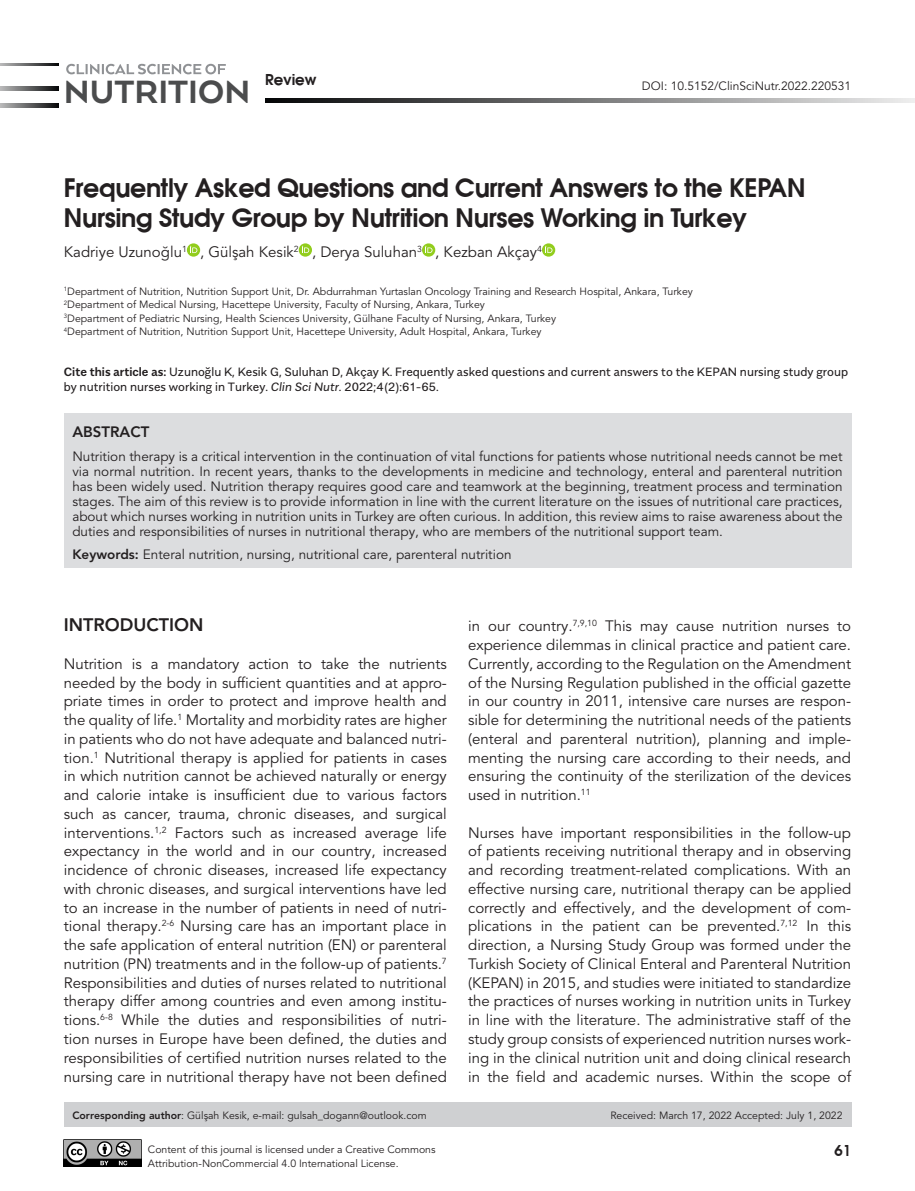
<style>
.page{position:relative;width:915px;height:1191px;background:#fff}
.page>*{position:absolute;margin:0;border:0;box-sizing:border-box;transform-origin:0 0}
.t1{font:800 37.2px "Arquitecta";color:#4b4c4d}
.t2{font:700 25.5px/30px "Avant Garde";letter-spacing:-.015em;color:#231f20}
.t3{font:800 18px "Avenir LT Pro";color:#231f20}
.t4{font:15px/18.8px "Avenir LT Pro";color:#231f20;text-align:justify}
.t5{font:700 15px "Avant Garde";color:#231f20}
.t6{font:800 15px "Avenir LT Pro";color:#231f20}
.t7{font:13.5px/15px "Avenir LT Pro";color:#231f20;text-align:justify}
.t8{font:12px/15px "Alergia Normal";color:#231f20}
.t9{font:12px "Avenir LT Pro";color:#231f20}
.t10{font:10.5px/13.5px "Avenir LT Pro";color:#231f20}
.s1{font-weight:600}
.s2{font-style:italic}
.s3{font-weight:800}
</style>
<div class="page">
<svg style="left:66px;top:64px;width:160px;height:10px"></svg>
<svg style="left:265px;top:98px;width:649px;height:5px;background:#79797a"></svg>
<hr style="left:0;top:64px;width:58px;height:2px;background:#050607">
<svg style="left:0;top:86px;width:58px;height:5px"></svg>
<svg style="left:0;top:103px;width:58px;height:5px"></svg>
<div style="left:64px;top:414px;width:786px;height:38px;background:#dcdddf"></div>
<div style="left:64px;top:442px;width:786px;height:105px;background:#dcdddf"></div>
<div style="left:64px;top:540px;width:786px;height:28px;background:#dcdddf"></div>
<svg style="left:187px;top:243px;width:13px;height:14px"></svg>
<svg style="left:190px;top:246px;width:7px;height:7px"></svg>
<svg style="left:298px;top:243px;width:14px;height:14px"></svg>
<svg style="left:302px;top:246px;width:7px;height:7px"></svg>
<svg style="left:422px;top:243px;width:13px;height:14px"></svg>
<svg style="left:425px;top:246px;width:7px;height:7px"></svg>
<svg style="left:542px;top:243px;width:13px;height:14px"></svg>
<svg style="left:545px;top:246px;width:7px;height:7px"></svg>
<div style="left:64px;top:1102px;width:786px;height:25px;background:#cfd0d2"></div>
<img style="left:64px;top:1139px;width:78px;height:28px">
<h1 class="t1" style="left:64px;top:69px;width:188px">NUTRITION</h1>
<p class="t5" style="left:265px;top:68px;width:53px">Review</p>
<p class="t9" style="left:641px;top:79px;width:211px">DOI: 10.5152/ClinSciNutr.2022.220531</p>
<h2 class="t2" style="left:64px;top:171px;width:743px">Frequently Asked Questions and Current Answers to the KEPAN<br>Nursing Study Group by Nutrition Nurses Working in Turkey</h2>
<p class="t4" style="left:64px;top:242px;width:479px">Kadriye Uzunoğlu<sup>1</sup> , Gülşah Kesik<sup>2</sup> , Derya Suluhan<sup>3</sup> , Kezban Akçay<sup>4</sup></p>
<p class="t10" style="left:64px;top:285px;width:630px"><sup>1</sup>Department of Nutrition, Nutrition Support Unit, Dr. Abdurrahman Yurtaslan Oncology Training and Research Hospital, Ankara, Turkey <sup>2</sup>Department of Medical Nursing, Hacettepe University, Faculty of Nursing, Ankara, Turkey<br><sup>3</sup>Department of Pediatric Nursing, Health Sciences University, Gülhane Faculty of Nursing, Ankara, Turkey<br><sup>4</sup>Department of Nutrition, Nutrition Support Unit, Hacettepe University, Adult Hospital, Ankara, Turkey</p>
<p class="t8" style="left:64px;top:363px;width:785px"><span class="s1">Cite this article as:</span> Uzunoğlu K, Kesik G, Suluhan D, Akçay K. Frequently asked questions and current answers to the KEPAN nursing study group by nutrition nurses working in Turkey. <span class="s2">Clin Sci Nutr.</span> 2022;4(2):61-65.</p>
<p class="t6" style="left:72px;top:423px;width:78px">ABSTRACT</p>
<p class="t7" style="left:72px;top:449px;width:771px">Nutrition therapy is a critical intervention in the continuation of vital functions for patients whose nutritional needs cannot be met via normal nutrition. In recent years, thanks to the developments in medicine and technology, enteral and parenteral nutrition has been widely used. Nutrition therapy requires good care and teamwork at the beginning, treatment process and termination stages. The aim of this review is to provide information in line with the current literature on the issues of nutritional care practices, about which nurses working in nutrition units in Turkey are often curious. In addition, this review aims to raise awareness about the duties and responsibilities of nurses in nutritional therapy, who are members of the nutritional support team.</p>
<p class="t7" style="left:72px;top:547px;width:440px"><span class="s3">Keywords:</span> Enteral nutrition, nursing, nutritional care, parenteral nutrition</p>
<p class="t3" style="left:64px;top:614px;width:141px">INTRODUCTION</p>
<p class="t4" style="left:64px;top:654px;width:384px">Nutrition is a mandatory action to take the nutrients needed by the body in sufficient quantities and at appro&shy;priate times in order to protect and improve health and the quality of life.<sup>1</sup> Mortality and morbidity rates are higher in patients who do not have adequate and balanced nutri&shy;tion.<sup>1</sup> Nutritional therapy is applied for patients in cases in which nutrition cannot be achieved naturally or energy and calorie intake is insufficient due to various factors such as cancer, trauma, chronic diseases, and surgical interventions.<sup>1,2</sup> Factors such as increased average life expectancy in the world and in our country, increased incidence of chronic diseases, increased life expectancy with chronic diseases, and surgical interventions have led to an increase in the number of patients in need of nutri&shy;tional therapy.<sup>2-6</sup> Nursing care has an important place in the safe application of enteral nutrition (EN) or parenteral nutrition (PN) treatments and in the follow-up of patients.<sup>7<br></sup>Responsibilities and duties of nurses related to nutritional therapy differ among countries and even among institu&shy;tions.<sup>6-8</sup> While the duties and responsibilities of nutri&shy;tion nurses in Europe have been defined, the duties and responsibilities of certified nutrition nurses related to the nursing care in nutritional therapy have not been defined</p>
<p class="t4" style="left:468px;top:617px;width:384px">in our country.<sup>7,9,10</sup> This may cause nutrition nurses to experience dilemmas in clinical practice and patient care.<br>Currently, according to the Regulation on the Amendment of the Nursing Regulation published in the official gazette in our country in 2011, intensive care nurses are respon&shy;sible for determining the nutritional needs of the patients (enteral and parenteral nutrition), planning and imple&shy;menting the nursing care according to their needs, and ensuring the continuity of the sterilization of the devices used in nutrition.<sup>11</sup></p>
<p class="t4" style="left:468px;top:823px;width:384px">Nurses have important responsibilities in the follow-up of patients receiving nutritional therapy and in observing and recording treatment-related complications. With an effective nursing care, nutritional therapy can be applied correctly and effectively, and the development of com&shy;plications in the patient can be prevented.<sup>7,12</sup> In this direction, a Nursing Study Group was formed under the Turkish Society of Clinical Enteral and Parenteral Nutrition (KEPAN) in 2015, and studies were initiated to standardize the practices of nurses working in nutrition units in Turkey in line with the literature. The administrative staff of the study group consists of experienced nutrition nurses work&shy;ing in the clinical nutrition unit and doing clinical research in the field and academic nurses. Within the scope of</p>
<p class="t10" style="left:72px;top:1108px;width:355px"><span class="s3">Corresponding author</span>: Gülşah Kesik, e-mail: gulsah_dogann@outlook.com</p>
<p class="t10" style="left:610px;top:1108px;width:234px">Received: March 17, 2022 Accepted: July 1, 2022</p>
<p class="t10" style="left:148px;top:1143px;width:289px">Content of this journal is licensed under a Creative Commons<br>Attribution-NonCommercial 4.0 International License.</p>
<p class="t5" style="left:834px;top:1140px;width:18px">61</p>
</div>
